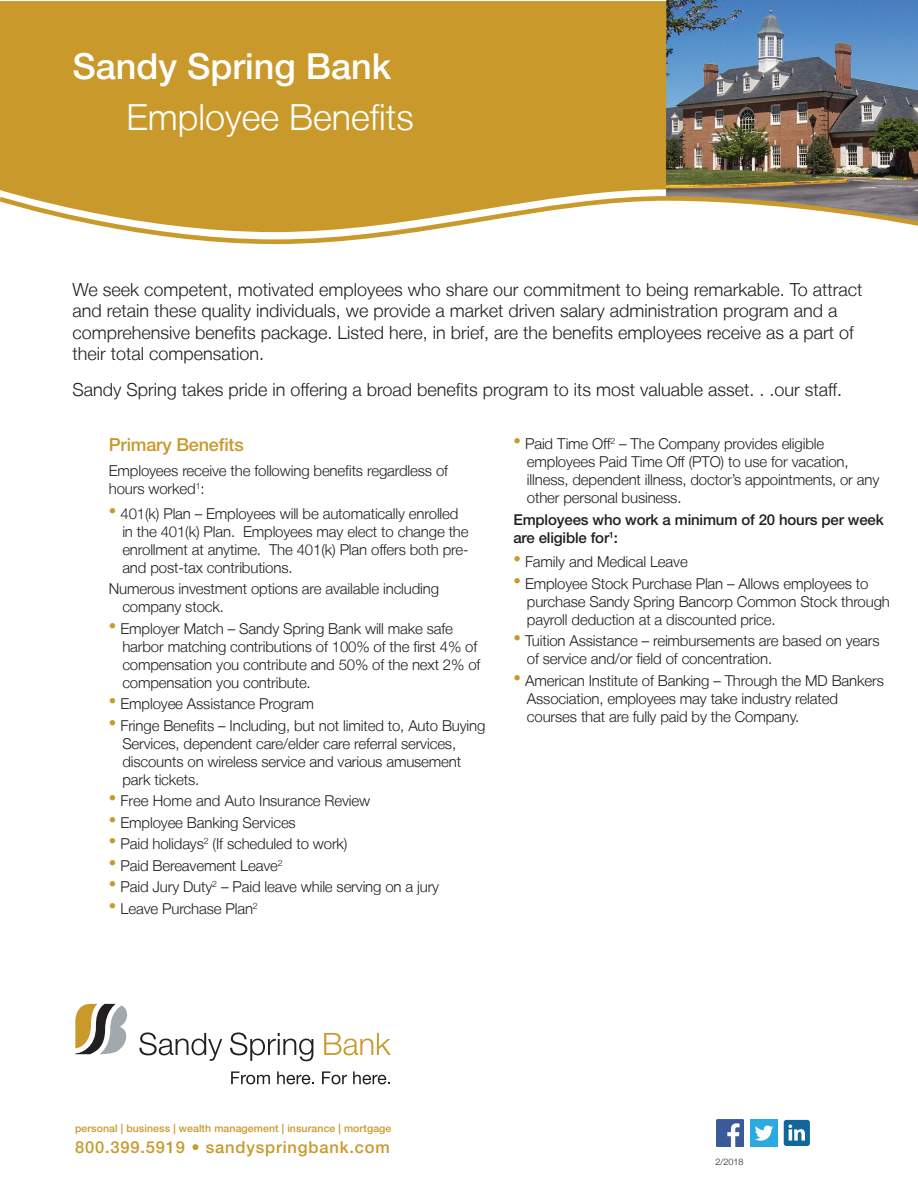
<style>
.page{position:relative;width:918px;height:1188px;background:#fff}
.page>*{position:absolute;margin:0;border:0;box-sizing:border-box;transform-origin:0 0}
.t1{font:300 36px "Helvetica Neue LT";color:#fff}
.t2{font:500 36px "Helvetica Neue LT Std";color:#fff}
.t3{font:300 18px/21.6px "Helvetica Neue LT";color:#231f20}
.t4{font:500 18px "Helvetica Neue LT Std";letter-spacing:-.01em;color:#c9992b}
.t5{font:500 16.5px "Helvetica Neue LT Std";letter-spacing:.05em;color:#c9992b}
.t6{font:300 15px/18px "Helvetica Neue LT";letter-spacing:-.01em;color:#231f20}
.t7{font:500 15px/18px "Helvetica Neue LT Std";letter-spacing:-.01em;color:#231f20}
.t8{font:500 10.5px "Helvetica Neue LT Std";letter-spacing:.01em;color:#c9992b}
.t9{font:300 9px "Helvetica Neue LT";color:#231f20}
</style>
<div class="page">
<div style="left:0;top:1px;width:666px;height:193px;background:#c9992b"></div>
<img style="left:666px;top:0;width:252px;height:194px">
<svg style="left:0;top:194px;width:918px;height:51px"></svg>
<svg style="left:75px;top:1004px;width:53px;height:50px"></svg>
<svg style="left:139px;top:1032px;width:83px;height:29px"></svg>
<svg style="left:230px;top:1032px;width:83px;height:29px"></svg>
<svg style="left:324px;top:1033px;width:67px;height:22px"></svg>
<svg style="left:231px;top:1071px;width:39px;height:13px"></svg>
<svg style="left:277px;top:1071px;width:37px;height:13px"></svg>
<svg style="left:322px;top:1071px;width:25px;height:13px"></svg>
<svg style="left:353px;top:1071px;width:37px;height:13px"></svg>
<img style="left:717px;top:1120px;width:27px;height:26px">
<img style="left:751px;top:1120px;width:26px;height:26px">
<div style="left:784px;top:1120px;width:26px;height:26px;background:#10679a;border-radius:3px"></div>
<svg style="left:789px;top:1125px;width:16px;height:16px"></svg>
<h1 class="t2" style="left:72px;top:45px;width:320px">Sandy Spring Bank</h1>
<h1 class="t1" style="left:126px;top:96px;width:289px">Employee Benefits</h1>
<p class="t3" style="left:72px;top:278px;width:792px">We seek competent, motivated employees who share our commitment to being remarkable. To attract and retain these quality individuals, we provide a market driven salary administration program and a comprehensive benefits package. Listed here, in brief, are the benefits employees receive as a part of their total compensation.</p>
<p class="t3" style="left:72px;top:378px;width:771px">Sandy Spring takes pride in offering a broad benefits program to its most valuable asset. . .our staff.</p>
<p class="t4" style="left:109px;top:434px;width:136px">Primary Benefits</p>
<p class="t6" style="left:109px;top:461px;width:341px">Employees receive the following benefits regardless of hours worked<sup>1</sup>:</p>
<p class="t6" style="left:122px;top:504px;width:348px;text-indent:-14px"><sup>•</sup> 401(k) Plan – Employees will be automatically enrolled in the 401(k) Plan. Employees may elect to change the enrollment at anytime. The 401(k) Plan offers both pre&shy;and post-tax contributions.</p>
<p class="t6" style="left:122px;top:580px;width:318px;text-indent:-14px">Numerous investment options are available including company stock.</p>
<p class="t6" style="left:122px;top:619px;width:360px;text-indent:-13px"><sup>•</sup> Employer Match – Sandy Spring Bank will make safe harbor matching contributions of 100% of the first 4% of compensation you contribute and 50% of the next 2% of compensation you contribute.</p>
<p class="t6" style="left:109px;top:695px;width:207px"><sup>•</sup> Employee Assistance Program</p>
<p class="t6" style="left:122px;top:716px;width:365px;text-indent:-14px"><sup>•</sup> Fringe Benefits – Including, but not limited to, Auto Buying Services, dependent care/elder care referral services, discounts on wireless service and various amusement park tickets.</p>
<p class="t6" style="left:109px;top:792px;width:263px"><sup>•</sup> Free Home and Auto Insurance Review</p>
<p class="t6" style="left:109px;top:813px;width:189px"><sup>•</sup> Employee Banking Services</p>
<p class="t6" style="left:109px;top:835px;width:240px"><sup>•</sup> Paid holidays<sup>2</sup> (If scheduled to work)</p>
<p class="t6" style="left:109px;top:856px;width:175px"><sup>•</sup> Paid Bereavement Leave<sup>2</sup></p>
<p class="t6" style="left:109px;top:878px;width:332px"><sup>•</sup> Paid Jury Duty<sup>2</sup> – Paid leave while serving on a jury</p>
<p class="t6" style="left:109px;top:899px;width:151px"><sup>•</sup> Leave Purchase Plan<sup>2</sup></p>
<p class="t6" style="left:527px;top:435px;width:354px;text-indent:-14px"><sup>•</sup> Paid Time Off<sup>2</sup> – The Company provides eligible employees Paid Time Off (PTO) to use for vacation, illness, dependent illness, doctor’s appointments, or any other personal business.</p>
<p class="t7" style="left:513px;top:510px;width:372px">Employees who work a minimum of 20 hours per week are eligible for<sup>1</sup>:</p>
<p class="t6" style="left:513px;top:553px;width:176px"><sup>•</sup> Family and Medical Leave</p>
<p class="t6" style="left:527px;top:574px;width:365px;text-indent:-14px"><sup>•</sup> Employee Stock Purchase Plan – Allows employees to purchase Sandy Spring Bancorp Common Stock through payroll deduction at a discounted price.</p>
<p class="t6" style="left:527px;top:632px;width:354px;text-indent:-14px"><sup>•</sup> Tuition Assistance – reimbursements are based on years of service and/or field of concentration.</p>
<p class="t6" style="left:527px;top:671px;width:358px;text-indent:-14px"><sup>•</sup> American Institute of Banking – Through the MD Bankers<br>Association, employees may take industry related courses that are fully paid by the Company.</p>
<p class="t8" style="left:75px;top:1122px;width:318px">personal | business | wealth management | insurance | mortgage</p>
<p class="t5" style="left:75px;top:1137px;width:316px">800.399.5919 • sandyspringbank.com</p>
<p class="t9" style="left:715px;top:1156px;width:30px">2/2018</p>
</div>
